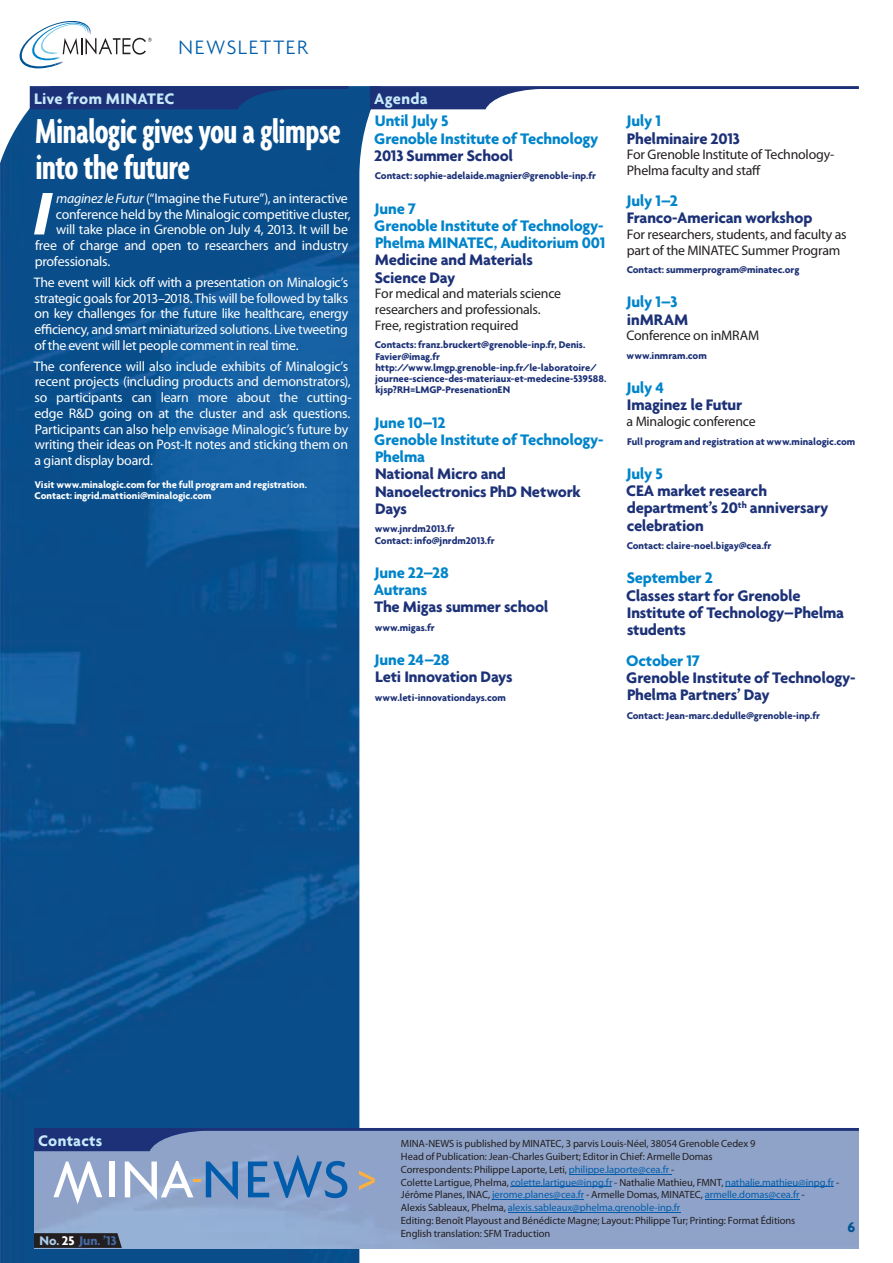
<style>
.page{position:relative;width:893px;height:1263px;background:#fff}
.page>*{position:absolute;margin:0;border:0;box-sizing:border-box;transform-origin:0 0}
.t1{font:italic 700 64.95px "Agenda";color:#fff}
.t2{font:700 extra-condensed 37.5px/35.2px "Agenda";letter-spacing:-.02em;color:#fff}
.t3{font:300 21px "Agenda";letter-spacing:.075em;color:#015dab}
.t4{font:700 16.5px/17.2px "Agenda";letter-spacing:-.015em;color:#1c3177}
.t5{font:700 16.5px/17.2px "Agenda";letter-spacing:-.015em;color:#0084ca}
.t6{font:700 16.5px "Agenda";letter-spacing:.015em;color:#c6eafa}
.t7{font:700 15px "Agenda";color:#015494}
.t8{font:13.8px/15.8px "Myriad Pro";letter-spacing:-.02em;color:#fff;text-align:justify}
.t9{font:13.8px/15.8px "Myriad Pro";letter-spacing:-.015em;color:#231f20}
.t10{font:700 13.5px "Agenda";color:#456aa3}
.t11{font:10.5px/12.8px "Myriad Pro";letter-spacing:-.01em;color:#231f20}
.t12{font:700 10.5px/11.2px "Agenda";letter-spacing:-.005em;color:#1c3177}
.t13{font:700 10.5px/11.2px "Agenda";letter-spacing:-.005em;color:#fff}
.s1{font-style:italic}
.s2{color:#015dab}
.s3{color:#accceb}
.s4{color:#fff}
</style>
<div class="page">
<img style="left:0;top:86px;width:381px;height:1177px">
<img style="left:34px;top:1204px;width:825px;height:44px">
<svg style="left:34px;top:1128px;width:825px;height:76px;background:#859ac3"></svg>
<hr style="left:569px;top:1174px;width:102px;height:1px;background:#015dab">
<hr style="left:511px;top:1186px;width:101px;height:1px;background:#015dab">
<hr style="left:725px;top:1186px;width:109px;height:1px;background:#015dab">
<hr style="left:492px;top:1199px;width:92px;height:1px;background:#015dab">
<hr style="left:705px;top:1199px;width:94px;height:1px;background:#015dab">
<hr style="left:508px;top:1212px;width:172px;height:1px;background:#015dab">
<svg style="left:34px;top:1233px;width:88px;height:15px"></svg>
<svg style="left:20px;top:21px;width:132px;height:47px"></svg>
<svg style="left:370px;top:86px;width:489px;height:23px"></svg>
<svg style="left:0;top:86px;width:349px;height:146px;background:#114f8b"></svg>
<h3 class="t3" style="left:179px;top:35px;width:131px">NEWSLETTER</h3>
<p class="t6" style="left:34px;top:89px;width:142px">Live from MINATEC</p>
<p class="t6" style="left:374px;top:89px;width:55px">Agenda</p>
<h2 class="t2" style="left:35px;top:113px;width:307px">Minalogic gives you a glimpse into the future</h2>
<h1 class="t1" style="left:30px;top:174px;width:36px">I</h1>
<p class="t8" style="left:56px;top:191px;width:293px"><span class="s1">maginez le Futur</span> (“Imagine the Future”), an interactive</p>
<p class="t5" style="left:374px;top:112px;width:226px">Until July 5<br>Grenoble Institute of Technology</p>
<p class="t4" style="left:374px;top:146px;width:141px">2013 Summer School</p>
<p class="t12" style="left:375px;top:170px;width:223px">Contact: sophie-adelaide.magnier@grenoble-inp.fr</p>
<p class="t5" style="left:374px;top:199px;width:233px">June 7<br>Grenoble Institute of Technology-<br>Phelma MINATEC, Auditorium 001</p>
<p class="t4" style="left:375px;top:251px;width:160px">Medicine and Materials<br>Science Day</p>
<p class="t9" style="left:375px;top:286px;width:188px">For medical and materials science researchers and professionals.<br>Free, registration required</p>
<p class="t12" style="left:375px;top:339px;width:233px">Contacts: franz.bruckert@grenoble-inp.fr, Denis.<br>Favier@imag.fr http://www.lmgp.grenoble-inp.fr/le-laboratoire/ journee-science-des-materiaux-et-medecine-539588. kjsp?RH=LMGP-PresenationEN</p>
<p class="t5" style="left:374px;top:413px;width:231px">June 10–12<br>Grenoble Institute of Technology-<br>Phelma</p>
<p class="t4" style="left:375px;top:465px;width:207px">National Micro and<br>Nanoelectronics PhD Network<br>Days</p>
<p class="t12" style="left:375px;top:523px;width:122px">www.jnrdm2013.fr<br>Contact: info@jnrdm2013.fr</p>
<p class="t5" style="left:374px;top:563px;width:77px">June 22–28<br>Autrans</p>
<p class="t4" style="left:374px;top:598px;width:176px">The Migas summer school</p>
<p class="t12" style="left:375px;top:621px;width:62px">www.migas.fr</p>
<p class="t5" style="left:375px;top:651px;width:77px">June 24–28</p>
<p class="t4" style="left:375px;top:668px;width:139px">Leti Innovation Days</p>
<p class="t12" style="left:375px;top:691px;width:133px">www.leti-innovationdays.com</p>
<p class="t8" style="left:56px;top:206px;width:296px">conference held by the Minalogic competitive cluster,</p>
<p class="t8" style="left:56px;top:222px;width:293px">will take place in Grenoble on July 4, 2013. It will be</p>
<p class="t8" style="left:35px;top:238px;width:315px">free of charge and open to researchers and industry</p>
<p class="t8" style="left:35px;top:254px;width:77px">professionals.</p>
<p class="t8" style="left:34px;top:275px;width:316px">The event will kick off with a presentation on Minalogic’s strategic goals for 2013–2018. This will be followed by talks on key challenges for the future like healthcare, energy efficiency, and smart miniaturized solutions. Live tweeting of the event will let people comment in real time.</p>
<p class="t8" style="left:34px;top:358px;width:319px;text-align:left">The conference will also include exhibits of Minalogic’s recent projects (including products and demonstrators), so participants can learn more about the cutting&shy;edge R&amp;D going on at the cluster and ask questions.<br>Participants can also help envisage Minalogic’s future by writing their ideas on Post-It notes and sticking them on a giant display board.</p>
<p class="t13" style="left:35px;top:479px;width:274px">Visit www.minalogic.com for the full program and registration.<br>Contact: ingrid.mattioni@minalogic.com</p>
<p class="t5" style="left:626px;top:112px;width:36px">July 1</p>
<p class="t4" style="left:627px;top:129px;width:114px">Phelminaire 2013</p>
<p class="t9" style="left:627px;top:147px;width:209px">For Grenoble Institute of Technology-<br>Phelma faculty and staff</p>
<p class="t5" style="left:626px;top:192px;width:53px">July 1–2</p>
<p class="t4" style="left:627px;top:209px;width:187px">Franco-American workshop</p>
<p class="t9" style="left:627px;top:227px;width:221px">For researchers, students, and faculty as part of the MINATEC Summer Program</p>
<p class="t12" style="left:627px;top:264px;width:174px">Contact: summerprogram@minatec.org</p>
<p class="t5" style="left:626px;top:293px;width:53px">July 1–3</p>
<p class="t4" style="left:627px;top:310px;width:63px">inMRAM</p>
<p class="t9" style="left:627px;top:328px;width:134px">Conference on inMRAM</p>
<p class="t12" style="left:627px;top:350px;width:82px">www.inmram.com</p>
<p class="t5" style="left:626px;top:379px;width:39px">July 4</p>
<p class="t4" style="left:627px;top:396px;width:117px">Imaginez le Futur</p>
<p class="t9" style="left:627px;top:414px;width:131px">a Minalogic conference</p>
<p class="t12" style="left:627px;top:435px;width:229px">Full program and registration at www.minalogic.com</p>
<p class="t5" style="left:626px;top:465px;width:38px">July 5</p>
<p class="t4" style="left:626px;top:482px;width:204px">CEA market research department’s 20<sup>th</sup> anniversary celebration</p>
<p class="t12" style="left:627px;top:540px;width:146px">Contact: claire-noel.bigay@cea.fr</p>
<p class="t5" style="left:627px;top:569px;width:87px">September 2</p>
<p class="t4" style="left:626px;top:586px;width:219px">Classes start for Grenoble<br>Institute of Technology–Phelma students</p>
<p class="t5" style="left:626px;top:652px;width:75px">October 17</p>
<p class="t4" style="left:626px;top:669px;width:231px">Grenoble Institute of Technology-<br>Phelma Partners’ Day</p>
<p class="t12" style="left:627px;top:710px;width:195px">Contact: Jean-marc.dedulle@grenoble-inp.fr</p>
<p class="t6" style="left:38px;top:1131px;width:66px">Contacts</p>
<p class="t11" style="left:401px;top:1138px;width:440px">MINA-NEWS is published by MINATEC, 3 parvis Louis-Néel, 38054 Grenoble Cedex 9<br>Head of Publication: Jean-Charles Guibert; Editor in Chief: Armelle Domas<br>Correspondents: Philippe Laporte, Leti, <span class="s2">philippe.laporte@cea.fr</span> -<br>Colette Lartigue, Phelma, <span class="s2">colette.lartigue@inpg.fr</span> - Nathalie Mathieu, FMNT, <span class="s2">nathalie.mathieu@inpg.fr</span> - Jérôme Planes, INAC, <span class="s2">jerome.planes@cea.fr</span> - Armelle Domas, MINATEC, <span class="s2">armelle.domas@cea.fr</span> -<br>Alexis Sableaux, Phelma, <span class="s2">alexis.sableaux@phelma.grenoble-inp.fr<br></span>Editing: Benoît Playoust and Bénédicte Magne; Layout: Philippe Tur; Printing: Format Éditions<br>English translation: SFM Traduction</p>
<p class="t10" style="left:39px;top:1232px;width:79px"><span class="s3">No.</span> <span class="s4">25</span> Jun. ’13</p>
<p class="t7" style="left:847px;top:1218px;width:9px">6</p>
</div>
